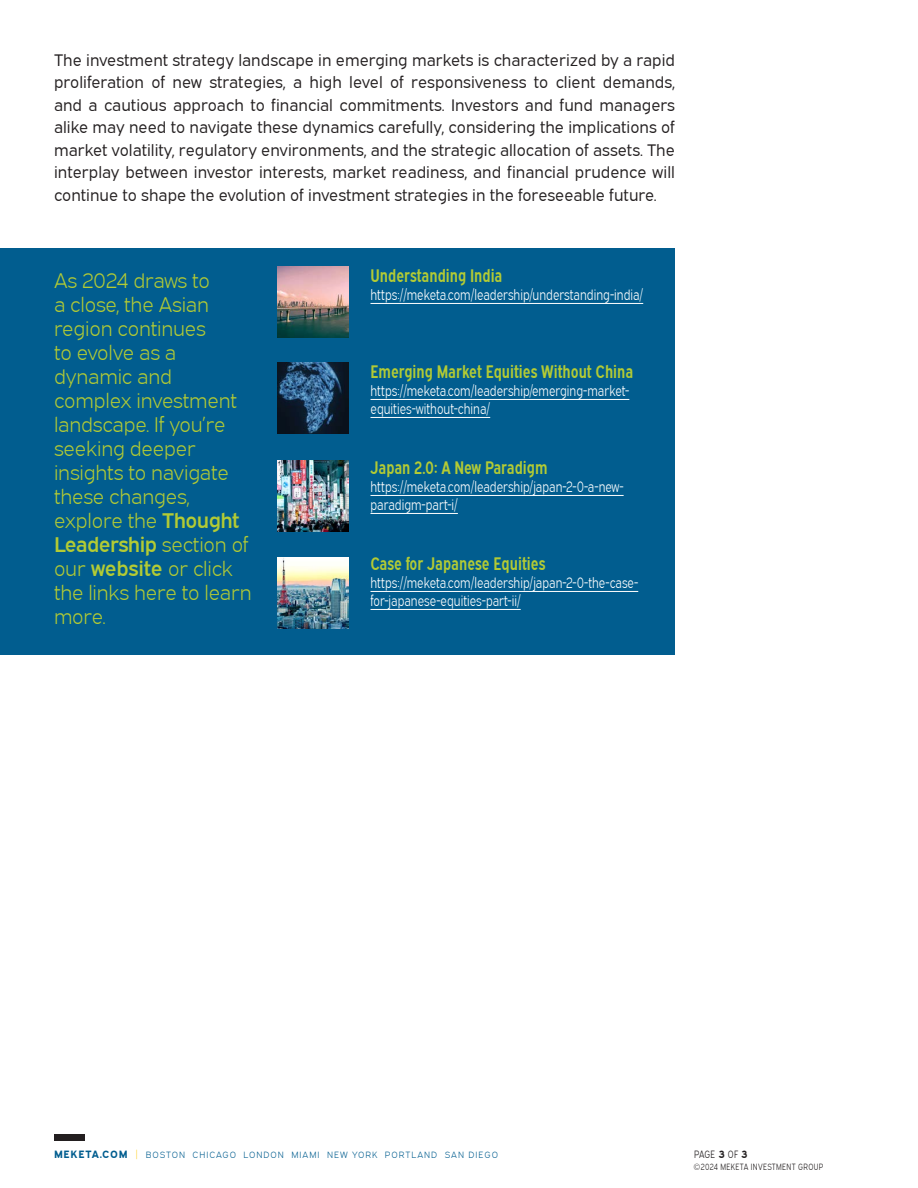
<style>
.page{position:relative;width:918px;height:1188px;background:#fff}
.page>*{position:absolute;margin:0;border:0;box-sizing:border-box;transform-origin:0 0}
.Callout{font:21px/24px "Expressway Lt";letter-spacing:-.01em;color:#b3cb34}
.Callout-2{font:18px "Expressway Cd Sb";color:#b3cb34}
.t1{font:16.5px/22.5px "Expressway Bk";color:#231f20;text-align:justify}
.Callout-3{font:15px/18px "Expressway Cd Lt";color:#fff}
.t2{font:10.5px "Expressway Cd Lt";letter-spacing:.02em;color:#231f20}
.t3{font:9px "Expressway Lt";letter-spacing:.11em;color:#015d8f}
.t4{font:9px "Expressway Cd Lt";letter-spacing:.04em;color:#231f20}
.s1{font-family:"Expressway Sb"}
.s2{font-family:"Expressway Rg";font-weight:700;font-size:10.5px}
.s3{font-family:"Expressway Cd Lt";font-size:10.5px;color:#feca0a}
.s4{font-family:"Expressway Rg";font-weight:700}
.s5{font-family:"Expressway Lt"}
</style>
<div class="page">
<div style="left:54px;top:1134px;width:31px;height:7px;background:#231f20"></div>
<div style="left:0;top:248px;width:675px;height:406px;background:#015d8f"></div>
<hr style="left:370px;top:399px;width:259px;height:1px;background:#fff">
<hr style="left:370px;top:417px;width:120px;height:1px;background:#fff">
<img style="left:277px;top:363px;width:71px;height:71px">
<hr style="left:370px;top:303px;width:273px;height:1px;background:#fff">
<img style="left:277px;top:267px;width:71px;height:71px">
<hr style="left:370px;top:591px;width:268px;height:1px;background:#fff">
<hr style="left:370px;top:609px;width:151px;height:1px;background:#fff">
<img style="left:277px;top:557px;width:71px;height:72px">
<hr style="left:370px;top:495px;width:254px;height:1px;background:#fff">
<hr style="left:370px;top:513px;width:88px;height:1px;background:#fff">
<img style="left:277px;top:460px;width:71px;height:71px">
<p class="t1" style="left:54px;top:48px;width:623px">The investment strategy landscape in emerging markets is characterized by a rapid proliferation of new strategies, a high level of responsiveness to client demands, and a cautious approach to financial commitments. Investors and fund managers alike may need to navigate these dynamics carefully, considering the implications of market volatility, regulatory environments, and the strategic allocation of assets. The interplay between investor interests, market readiness, and financial prudence will continue to shape the evolution of investment strategies in the foreseeable future.</p>
<p class="Callout" style="left:54px;top:268px;width:199px">As 2024 draws to<br>a close, the Asian region continues<br>to evolve as a dynamic and complex investment landscape. If you’re seeking deeper insights to navigate these changes, explore the <span class="s1">Thought<br>Leadership</span> section of our <span class="s1">website</span> or click the links here to learn more.</p>
<p class="Callout-2" style="left:370px;top:264px;width:133px">Understanding India</p>
<p class="Callout-3" style="left:370px;top:285px;width:274px">https://meketa.com/leadership/understanding-india/</p>
<p class="Callout-2" style="left:370px;top:360px;width:264px">Emerging Market Equities Without China</p>
<p class="Callout-3" style="left:370px;top:381px;width:260px">https://meketa.com/leadership/emerging-market&shy;equities-without-china/</p>
<p class="Callout-2" style="left:370px;top:456px;width:179px">Japan 2.0: A New Paradigm</p>
<p class="Callout-3" style="left:370px;top:477px;width:255px">https://meketa.com/leadership/japan-2-0-a-new&shy;paradigm-part-i/</p>
<p class="Callout-2" style="left:370px;top:552px;width:176px">Case for Japanese Equities</p>
<p class="Callout-3" style="left:370px;top:573px;width:269px">https://meketa.com/leadership/japan-2-0-the-case&shy;for-japanese-equities-part-ii/</p>
<p class="t3" style="left:54px;top:1149px;width:446px"><span class="s2">MEKETA.COM</span> <span class="s3">|</span> BOSTON CHICAGO LONDON MIAMI NEW YORK PORTLAND SAN DIEGO</p>
<p class="t2" style="left:694px;top:1148px;width:55px">PAGE <span class="s4">3</span> OF <span class="s4">3</span></p>
<p class="t4" style="left:694px;top:1161px;width:131px"><span class="s5">©</span>2024 MEKETA INVESTMENT GROUP</p>
</div>
